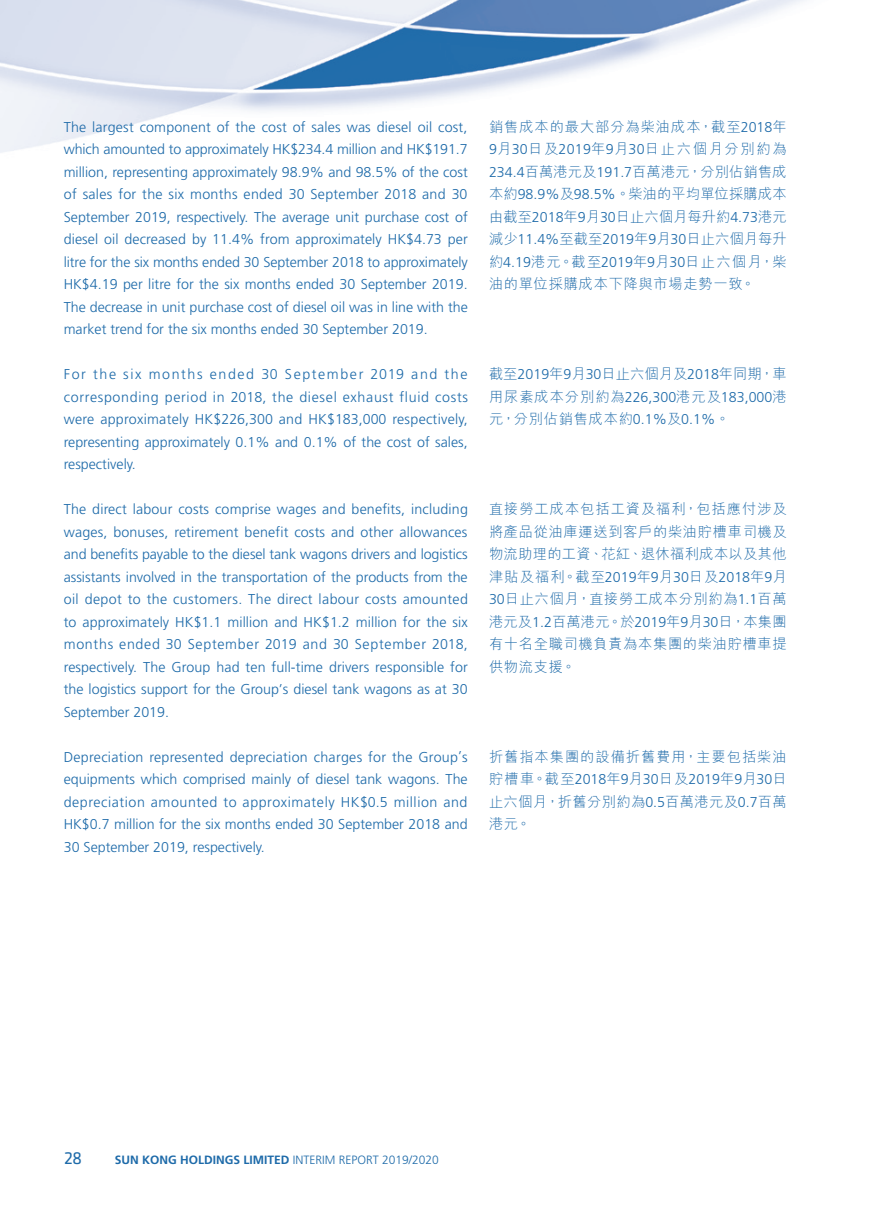
<style>
.page{position:relative;width:893px;height:1212px;background:#fff}
.page>*{position:absolute;margin:0;border:0;box-sizing:border-box;transform-origin:0 0}
.t1{font:18px "Klavika Regular TF";color:#1d6aa9}
.Body_Text{font:300 14.25px/22.5px "Frutiger LT Std";color:#1d6aa9;text-align:justify}
.C_Body_Text{font:300 14.25px/22.5px "M Hei HK";letter-spacing:.045em;color:#1d6aa9;text-align:justify}
.t2{font:700 12px "Frutiger LT Std";color:#1d6aa9}
.s1{font-family:"Frutiger LT Std"}
.s2{font-weight:300}
</style>
<div class="page">
<img style="left:0;top:0;width:805px;height:153px">
<p class="Body_Text" style="left:64px;top:116px;width:406px">The largest component of the cost of sales was diesel oil cost, which amounted to approximately HK$234.4 million and HK$191.7 million, representing approximately 98.9% and 98.5% of the cost of sales for the six months ended 30 September 2018 and 30<br>September 2019, respectively. The average unit purchase cost of diesel oil decreased by 11.4% from approximately HK$4.73 per litre for the six months ended 30 September 2018 to approximately HK$4.19 per litre for the six months ended 30 September 2019.<br>The decrease in unit purchase cost of diesel oil was in line with the market trend for the six months ended 30 September 2019.</p>
<p class="Body_Text" style="left:64px;top:363px;width:406px">For the six months ended 30 September 2019 and the corresponding period in 2018, the diesel exhaust fluid costs were approximately HK$226,300 and HK$183,000 respectively, representing approximately 0.1% and 0.1% of the cost of sales, respectively.</p>
<p class="Body_Text" style="left:64px;top:498px;width:406px">The direct labour costs comprise wages and benefits, including wages, bonuses, retirement benefit costs and other allowances and benefits payable to the diesel tank wagons drivers and logistics assistants involved in the transportation of the products from the oil depot to the customers. The direct labour costs amounted to approximately HK$1.1 million and HK$1.2 million for the six months ended 30 September 2019 and 30 September 2018, respectively. The Group had ten full-time drivers responsible for the logistics support for the Group’s diesel tank wagons as at 30<br>September 2019.</p>
<p class="Body_Text" style="left:64px;top:746px;width:405px">Depreciation represented depreciation charges for the Group’s equipments which comprised mainly of diesel tank wagons. The depreciation amounted to approximately HK$0.5 million and HK$0.7 million for the six months ended 30 September 2018 and 30 September 2019, respectively.</p>
<p class="C_Body_Text" style="left:489px;top:115px;width:299px">銷售成本的最大部分為柴油成本，截至<span class="s1">2018</span>年<span class="s1">9</span>月<span class="s1">30</span>日及<span class="s1">2019</span>年<span class="s1">9</span>月<span class="s1">30</span>日止六個月分別約為<span class="s1">234.4</span>百萬港元及<span class="s1">191.7</span>百萬港元，分別佔銷售成本約<span class="s1">98.9%</span>及<span class="s1">98.5%</span>。柴油的平均單位採購成本由截至<span class="s1">2018</span>年<span class="s1">9</span>月<span class="s1">30</span>日止六個月每升約<span class="s1">4.73</span>港元減少<span class="s1">11.4%</span>至截至<span class="s1">2019</span>年<span class="s1">9</span>月<span class="s1">30</span>日止六個月每升約<span class="s1">4.19</span>港元。截至<span class="s1">2019</span>年<span class="s1">9</span>月<span class="s1">30</span>日止六個月，柴油的單位採購成本下降與市場走勢一致。</p>
<p class="C_Body_Text" style="left:489px;top:363px;width:299px">截至<span class="s1">2019</span>年<span class="s1">9</span>月<span class="s1">30</span>日止六個月及<span class="s1">2018</span>年同期，車用尿素成本分別約為<span class="s1">226,300</span>港元及<span class="s1">183,000</span>港元，分別佔銷售成本約<span class="s1">0.1%</span>及<span class="s1">0.1%</span>。</p>
<p class="C_Body_Text" style="left:489px;top:498px;width:299px">直接勞工成本包括工資及福利，包括應付涉及將產品從油庫運送到客戶的柴油貯槽車司機及物流助理的工資、花紅、退休福利成本以及其他津貼及福利。截至<span class="s1">2019</span>年<span class="s1">9</span>月<span class="s1">30</span>日及<span class="s1">2018</span>年<span class="s1">9</span>月<span class="s1">30</span>日止六個月，直接勞工成本分別約為<span class="s1">1.1</span>百萬港元及<span class="s1">1.2</span>百萬港元。於<span class="s1">2019</span>年<span class="s1">9</span>月<span class="s1">30</span>日，本集團有十名全職司機負責為本集團的柴油貯槽車提供物流支援。</p>
<p class="C_Body_Text" style="left:489px;top:745px;width:299px">折舊指本集團的設備折舊費用，主要包括柴油貯槽車。截至<span class="s1">2018</span>年<span class="s1">9</span>月<span class="s1">30</span>日及<span class="s1">2019</span>年<span class="s1">9</span>月<span class="s1">30</span>日止六個月，折舊分別約為<span class="s1">0.5</span>百萬港元及<span class="s1">0.7</span>百萬港元。</p>
<p class="t1" style="left:64px;top:1148px;width:20px">28</p>
<p class="t2" style="left:115px;top:1152px;width:326px">SUN KONG HOLDINGS LIMITED <span class="s2">INTERIM REPORT 2019/2020</span></p>
</div>
